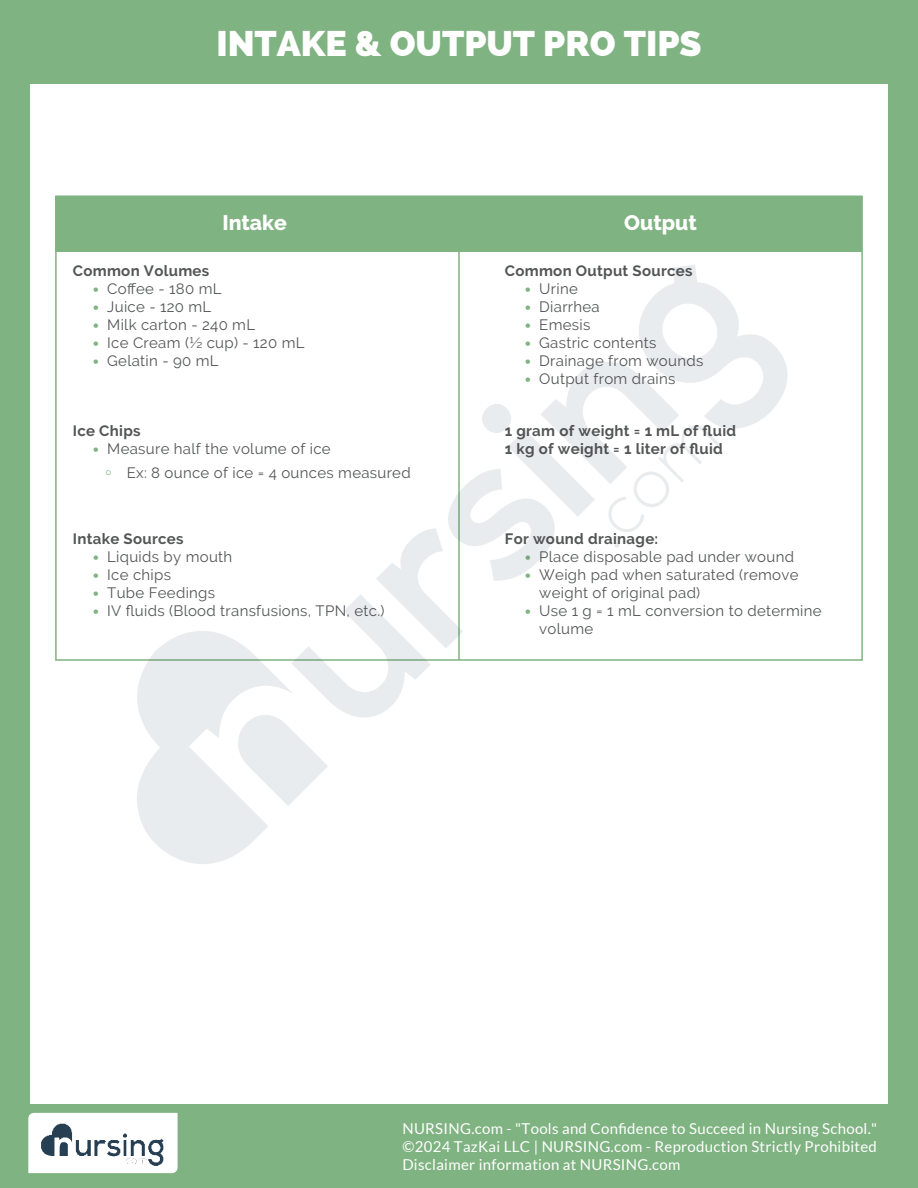
<style>
.page{position:relative;width:918px;height:1188px;background:#7fb381}
.page>*{position:absolute;margin:0;border:0;box-sizing:border-box;transform-origin:0 0}
.t1{font:800 35.7px "Raleway";color:#fff}
.t2{font:800 21px "Raleway";color:#fff}
.t3{font:15px/18px "Raleway";letter-spacing:.02em;color:#545555}
.t4{font:15px/18px "Lato";letter-spacing:.02em;color:#fff;text-align:justify}
.t5{font:700 15px/18px "Raleway";letter-spacing:.02em;color:#545555}
.s1{font-weight:700;font-size:21px;color:#7fb381}
</style>
<div class="page">
<div style="left:30px;top:84px;width:858px;height:1020px;background:#fff"></div>
<div style="left:56px;top:196px;width:806px;height:55px;background:#7fb381"></div>
<hr style="left:458px;top:196px;width:2px;height:464px;background:#7fb381">
<div style="left:28px;top:1113px;width:150px;height:60px;background:#fff"></div>
<img style="left:36px;top:1118px;width:134px;height:50px">
<svg style="left:137px;top:264px;width:651px;height:600px"></svg>
<h1 class="t1" style="left:216px;top:23px;width:487px">INTAKE &amp; OUTPUT PRO TIPS</h1>
<h2 class="t2" style="left:222px;top:215px;width:66px">Intake</h2>
<h2 class="t2" style="left:624px;top:215px;width:74px">Output</h2>
<p class="t5" style="left:73px;top:264px;width:138px">Common Volumes</p>
<p class="t3" style="left:92px;top:280px;width:131px"><span class="s1">•</span> Coffee - 180 mL</p>
<p class="t3" style="left:92px;top:298px;width:121px"><span class="s1">•</span> Juice - 120 mL</p>
<p class="t3" style="left:92px;top:316px;width:164px"><span class="s1">•</span> Milk carton - 240 mL</p>
<p class="t3" style="left:92px;top:334px;width:214px"><span class="s1">•</span> Ice Cream (½ cup) - 120 mL</p>
<p class="t3" style="left:92px;top:352px;width:128px"><span class="s1">•</span> Gelatin - 90 mL</p>
<p class="t5" style="left:73px;top:424px;width:69px">Ice Chips</p>
<p class="t3" style="left:106px;top:437px;width:306px;line-height:24px;text-indent:-13px"><span class="s1">•</span> Measure half the volume of ice<br><sup>o</sup> Ex: 8 ounce of ice = 4 ounces measured</p>
<p class="t5" style="left:73px;top:531px;width:112px">Intake Sources</p>
<p class="t3" style="left:92px;top:548px;width:142px"><span class="s1">•</span> Liquids by mouth</p>
<p class="t3" style="left:92px;top:566px;width:80px"><span class="s1">•</span> Ice chips</p>
<p class="t3" style="left:92px;top:584px;width:124px"><span class="s1">•</span> Tube Feedings</p>
<p class="t3" style="left:92px;top:602px;width:294px"><span class="s1">•</span> IV fluids (Blood transfusions, TPN, etc.)</p>
<p class="t5" style="left:505px;top:264px;width:189px">Common Output Sources</p>
<p class="t3" style="left:524px;top:280px;width:55px"><span class="s1">•</span> Urine</p>
<p class="t3" style="left:524px;top:298px;width:77px"><span class="s1">•</span> Diarrhea</p>
<p class="t3" style="left:524px;top:316px;width:68px"><span class="s1">•</span> Emesis</p>
<p class="t3" style="left:524px;top:334px;width:134px"><span class="s1">•</span> Gastric contents</p>
<p class="t3" style="left:524px;top:352px;width:181px"><span class="s1">•</span> Drainage from wounds</p>
<p class="t3" style="left:524px;top:370px;width:153px"><span class="s1">•</span> Output from drains</p>
<p class="t5" style="left:505px;top:422px;width:233px">1 gram of weight = 1 mL of fluid<br>1 kg of weight = 1 liter of fluid</p>
<p class="t5" style="left:505px;top:531px;width:155px">For wound drainage:</p>
<p class="t3" style="left:524px;top:548px;width:271px"><span class="s1">•</span> Place disposable pad under wound</p>
<p class="t3" style="left:539px;top:566px;width:261px;text-indent:-15px"><span class="s1">•</span> Weigh pad when saturated (remove weight of original pad)</p>
<p class="t3" style="left:539px;top:602px;width:284px;text-indent:-15px"><span class="s1">•</span> Use 1 g = 1 mL conversion to determine volume</p>
<p class="t4" style="left:402px;top:1120px;width:476px">NURSING.com - "Tools and Confidence to Succeed in Nursing School." ©2024 TazKai LLC | NURSING.com - Reproduction Strictly Prohibited Disclaimer information at NURSING.com</p>
</div>
